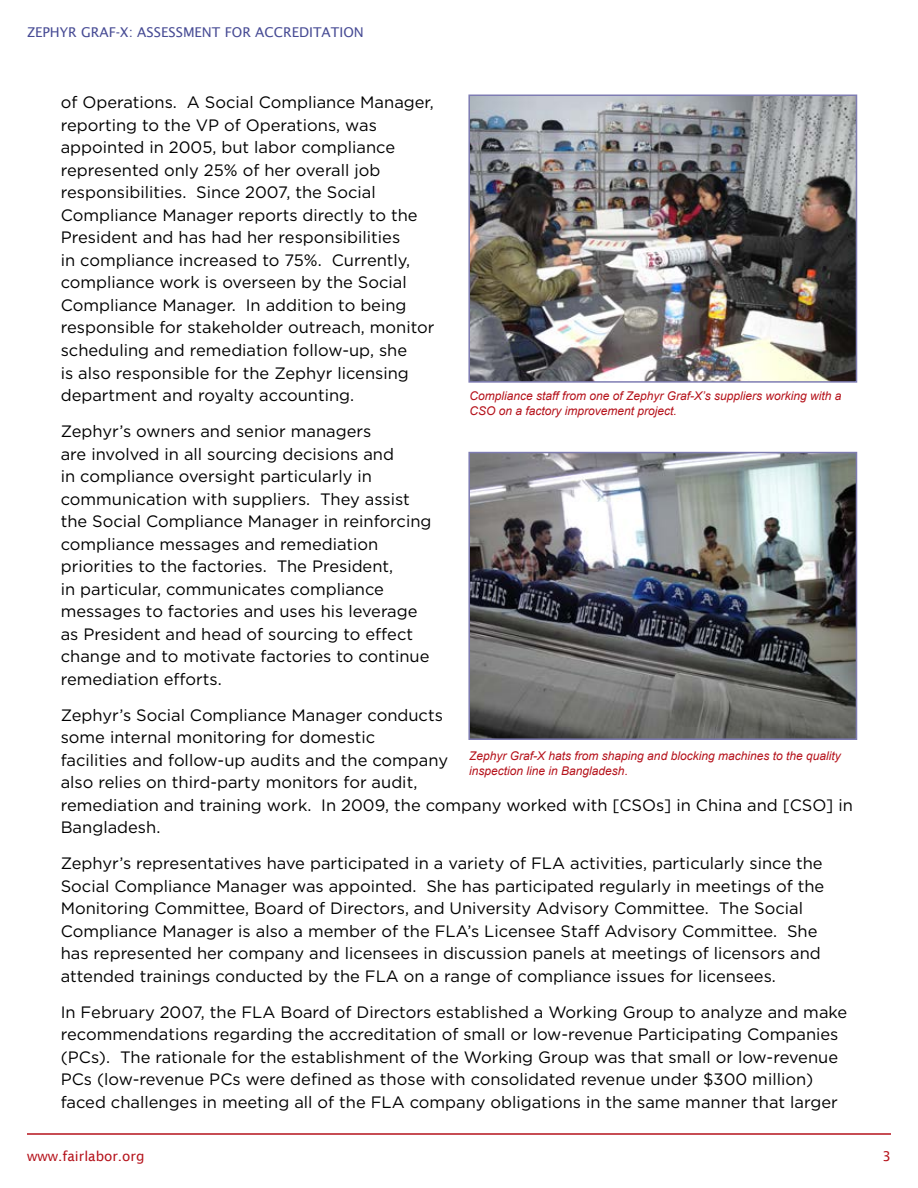
<style>
.page{position:relative;width:918px;height:1188px;background:#fff}
.page>*{position:absolute;margin:0;border:0;box-sizing:border-box;transform-origin:0 0}
.t1{font:16.5px/22.5px "Gotham";color:#000}
.t2{font:13.5px "Lucida Sans";color:#474b94}
.t3{font:13.5px "Lucida Sans";color:#b5121b}
.t4{font:italic 12px/15px "Arial";color:#b5121b}
</style>
<div class="page">
<hr style="left:27px;top:1133px;width:864px;height:2px;background:#b5121b">
<img style="left:471px;top:97px;width:383px;height:283px">
<div style="left:468px;top:94px;width:389px;height:289px;border:2px solid #7e7cb3"></div>
<img style="left:471px;top:455px;width:383px;height:282px">
<div style="left:468px;top:452px;width:389px;height:288px;border:2px solid #7e7cb3"></div>
<p class="t2" style="left:27px;top:25px;width:338px">ZEPHYR GRAF-X: ASSESSMENT FOR ACCREDITATION</p>
<p class="t1" style="left:61px;top:91px;width:375px">of Operations. A Social Compliance Manager, reporting to the VP of Operations, was appointed in 2005, but labor compliance represented only 25% of her overall job responsibilities. Since 2007, the Social Compliance Manager reports directly to the President and has had her responsibilities<br>in compliance increased to 75%. Currently, compliance work is overseen by the Social Compliance Manager. In addition to being responsible for stakeholder outreach, monitor scheduling and remediation follow-up, she<br>is also responsible for the Zephyr licensing department and royalty accounting.</p>
<p class="t1" style="left:61px;top:420px;width:372px">Zephyr’s owners and senior managers<br>are involved in all sourcing decisions and<br>in compliance oversight particularly in communication with suppliers. They assist the Social Compliance Manager in reinforcing compliance messages and remediation priorities to the factories. The President,<br>in particular, communicates compliance messages to factories and uses his leverage as President and head of sourcing to effect change and to motivate factories to continue remediation efforts.</p>
<p class="t1" style="left:61px;top:703px;width:794px">Zephyr’s Social Compliance Manager conducts<br>some internal monitoring for domestic<br>facilities and follow-up audits and the company<br>also relies on third-party monitors for audit,<br>remediation and training work. In 2009, the company worked with [CSOs] in China and [CSO] in Bangladesh.</p>
<p class="t1" style="left:61px;top:852px;width:765px">Zephyr’s representatives have participated in a variety of FLA activities, particularly since the Social Compliance Manager was appointed. She has participated regularly in meetings of the Monitoring Committee, Board of Directors, and University Advisory Committee. The Social Compliance Manager is also a member of the FLA’s Licensee Staff Advisory Committee. She has represented her company and licensees in discussion panels at meetings of licensors and attended trainings conducted by the FLA on a range of compliance issues for licensees.</p>
<p class="t1" style="left:61px;top:1000px;width:788px">In February 2007, the FLA Board of Directors established a Working Group to analyze and make recommendations regarding the accreditation of small or low-revenue Participating Companies (PCs). The rationale for the establishment of the Working Group was that small or low-revenue PCs (low-revenue PCs were defined as those with consolidated revenue under $300 million) faced challenges in meeting all of the FLA company obligations in the same manner that larger</p>
<p class="t4" style="left:470px;top:389px;width:373px">Compliance staff from one of Zephyr Graf-X’s suppliers working with a<br>CSO on a factory improvement project.</p>
<p class="t4" style="left:469px;top:749px;width:373px">Zephyr Graf-X hats from shaping and blocking machines to the quality inspection line in Bangladesh.</p>
<p class="t3" style="left:27px;top:1148px;width:119px">www.fairlabor.org</p>
<p class="t3" style="left:882px;top:1148px;width:10px">3</p>
</div>
